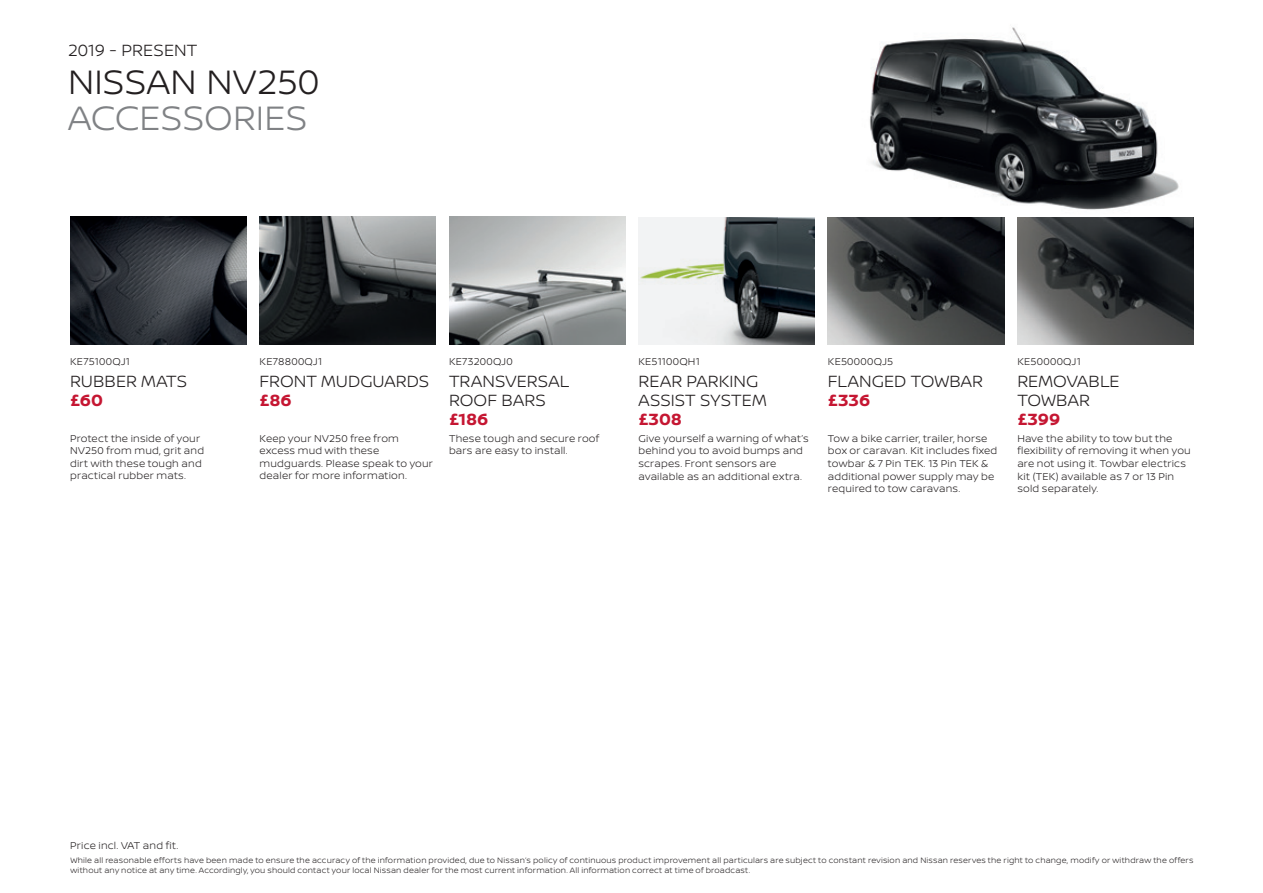
<style>
.page{position:relative;width:1263px;height:893px;background:#fff}
.page>*{position:absolute;margin:0;border:0;box-sizing:border-box;transform-origin:0 0}
.t1{font:300 36px "Nissan Brand";letter-spacing:.005em;color:#231f20}
.t2{font:300 36px "Nissan Brand";color:#808285}
.t3{font:300 17.25px/18.8px "Nissan Brand";color:#231f20}
.t4{font:700 17.25px "Nissan Brand";letter-spacing:-.005em;color:#c51632}
.t5{font:300 10.5px/12.6px "Nissan Brand";letter-spacing:.02em;color:#231f20}
.t6{font:300 8.25px/9.9px "Nissan Brand";letter-spacing:.025em;color:#231f20}
</style>
<div class="page">
<img style="left:814px;top:27px;width:380px;height:207px">
<img style="left:638px;top:217px;width:176px;height:128px">
<img style="left:449px;top:217px;width:176px;height:127px">
<img style="left:260px;top:217px;width:176px;height:127px">
<img style="left:1017px;top:217px;width:176px;height:128px">
<img style="left:828px;top:217px;width:176px;height:128px">
<img style="left:70px;top:217px;width:176px;height:127px">
<h2 class="t3" style="left:68px;top:40px;width:131px">2019 - PRESENT</h2>
<h1 class="t1" style="left:68px;top:56px;width:253px">NISSAN NV250</h1>
<h1 class="t2" style="left:68px;top:92px;width:241px">ACCESSORIES</h1>
<p class="t5" style="left:70px;top:355px;width:61px">KE75100QJ1</p>
<h2 class="t3" style="left:70px;top:371px;width:119px">RUBBER MATS</h2>
<h2 class="t4" style="left:70px;top:388px;width:34px">£60</h2>
<p class="t5" style="left:70px;top:431px;width:135px">Protect the inside of your<br>NV250 from mud, grit and dirt with these tough and practical rubber mats.</p>
<p class="t5" style="left:260px;top:355px;width:64px">KE78800QJ1</p>
<h2 class="t3" style="left:260px;top:371px;width:171px">FRONT MUDGUARDS</h2>
<h2 class="t4" style="left:260px;top:388px;width:34px">£86</h2>
<p class="t5" style="left:260px;top:431px;width:175px">Keep your NV250 free from excess mud with these mudguards. Please speak to your dealer for more information.</p>
<p class="t5" style="left:449px;top:355px;width:65px">KE73200QJ0</p>
<h2 class="t3" style="left:449px;top:371px;width:122px">TRANSVERSAL<br>ROOF BARS</h2>
<h2 class="t4" style="left:449px;top:406px;width:41px">£186</h2>
<p class="t5" style="left:449px;top:431px;width:152px">These tough and secure roof bars are easy to install.</p>
<p class="t5" style="left:638px;top:355px;width:63px">KE51100QH1</p>
<h2 class="t3" style="left:638px;top:371px;width:130px">REAR PARKING<br>ASSIST SYSTEM</h2>
<h2 class="t4" style="left:638px;top:406px;width:45px">£308</h2>
<p class="t5" style="left:638px;top:431px;width:172px">Give yourself a warning of what’s behind you to avoid bumps and scrapes. Front sensors are available as an additional extra.</p>
<p class="t5" style="left:828px;top:355px;width:67px">KE50000QJ5</p>
<h2 class="t3" style="left:828px;top:371px;width:157px">FLANGED TOWBAR</h2>
<h2 class="t4" style="left:828px;top:388px;width:44px">£336</h2>
<p class="t5" style="left:828px;top:431px;width:171px">Tow a bike carrier, trailer, horse box or caravan. Kit includes fixed towbar &amp; 7 Pin TEK. 13 Pin TEK &amp; additional power supply may be required to tow caravans.</p>
<p class="t5" style="left:1017px;top:355px;width:65px">KE50000QJ1</p>
<h2 class="t3" style="left:1017px;top:371px;width:104px">REMOVABLE<br>TOWBAR</h2>
<h2 class="t4" style="left:1017px;top:406px;width:44px">£399</h2>
<p class="t5" style="left:1017px;top:431px;width:175px">Have the ability to tow but the flexibility of removing it when you are not using it. Towbar electrics kit (TEK) available as 7 or 13 Pin sold separately.</p>
<p class="t5" style="left:70px;top:839px;width:109px">Price incl. VAT and fit.</p>
<p class="t6" style="left:70px;top:855px;width:1124px">While all reasonable efforts have been made to ensure the accuracy of the information provided, due to Nissan’s policy of continuous product improvement all particulars are subject to constant revision and Nissan reserves the right to change, modify or withdraw the offers without any notice at any time. Accordingly, you should contact your local Nissan dealer for the most current information. All information correct at time of broadcast.</p>
</div>
